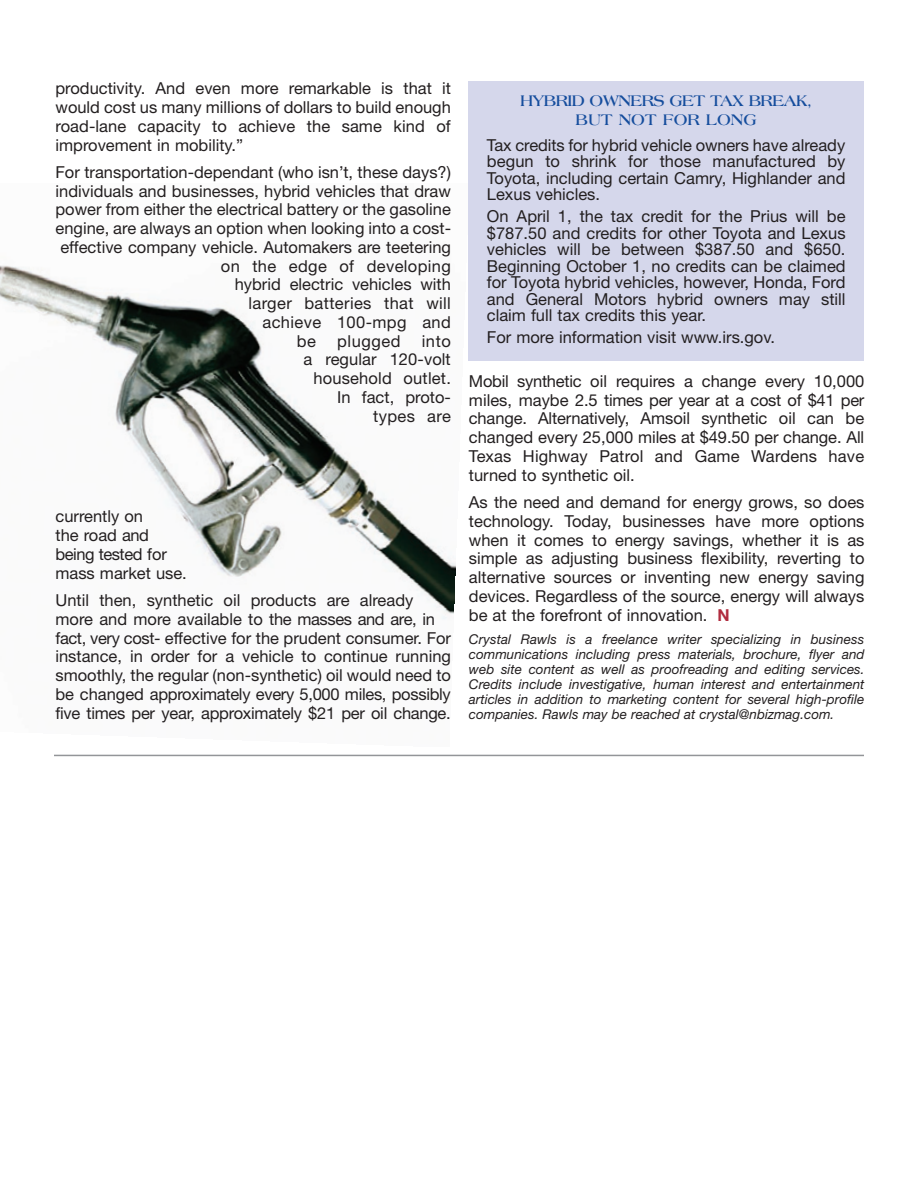
<style>
.page{position:relative;width:918px;height:1188px;background:#fff}
.page>*{position:absolute;margin:0;border:0;box-sizing:border-box;transform-origin:0 0}
.t1{font:16.5px/18.8px "Helvetica Neue";color:#231f20;text-align:justify}
.t2{font:16.5px "Helvetica Neue";letter-spacing:.02em;color:#231f20}
.t3{font:700 16.5px/19.8px "Americana";letter-spacing:-.04em;color:#154d9d;text-align:center}
.t4{font:16.5px "Helvetica Neue";letter-spacing:.035em;color:#231f20}
.t5{font:italic 13.5px/15px "Helvetica Neue";color:#231f20;text-align:justify}
.s1{font-weight:700;color:#b12c3f}
</style>
<div class="page">
<img style="left:0;top:265px;width:456px;height:354px">
<div style="left:468px;top:81px;width:395px;height:279px;background:#d5d7eb"></div>
<hr style="left:54px;top:755px;width:810px;height:1px;background:#939598">
<p class="t1" style="left:56px;top:81px;width:397px">productivity. And even more remarkable is that it would cost us many millions of dollars to build enough road-lane capacity to achieve the same kind of improvement in mobility.”</p>
<p class="t1" style="left:56px;top:164px;width:397px">For transportation-dependant (who isn’t, these days?)</p>
<p class="t1" style="left:56px;top:183px;width:397px">individuals and businesses, hybrid vehicles that draw</p>
<p class="t1" style="left:56px;top:202px;width:397px">power from either the electrical battery or the gasoline</p>
<p class="t1" style="left:56px;top:221px;width:397px">engine, are always an option when looking into a cost-</p>
<p class="t1" style="left:60px;top:239px;width:392px">effective company vehicle. Automakers are teetering</p>
<p class="t2" style="left:221px;top:260px;width:232px">on the edge of developing</p>
<p class="t1" style="left:235px;top:277px;width:218px">hybrid electric vehicles with</p>
<p class="t2" style="left:249px;top:297px;width:204px">larger batteries that will</p>
<p class="t2" style="left:262px;top:316px;width:190px">achieve 100-mpg and</p>
<p class="t1" style="left:297px;top:333px;width:21px">be</p>
<p class="t4" style="left:337px;top:335px;width:65px">plugged</p>
<p class="t1" style="left:303px;top:333px;width:149px;text-align:right">into<br>a regular 120-volt household outlet.<br>In fact, proto&shy;types are</p>
<p class="t1" style="left:55px;top:509px;width:133px;text-align:left">currently on<br>the road and being tested for mass market use.</p>
<p class="t1" style="left:55px;top:592px;width:397px;text-align:left">Until then, synthetic oil products are already more and more available to the masses and are, in fact, very cost- effective for the prudent consumer. For instance, in order for a vehicle to continue running smoothly, the regular (non-synthetic) oil would need to be changed approximately every 5,000 miles, possibly five times per year, approximately $21 per oil change.</p>
<h4 class="t3" style="left:520px;top:91px;width:294px">HYBRID OWNERS GET TAX BREAK,<br>BUT NOT FOR LONG</h4>
<p class="t1" style="left:487px;top:138px;width:360px;line-height:16.5px">Tax credits for hybrid vehicle owners have already begun to shrink for those manufactured by Toyota, including certain Camry, Highlander and Lexus vehicles.</p>
<p class="t1" style="left:487px;top:209px;width:360px;line-height:16.5px">On April 1, the tax credit for the Prius will be $787.50 and credits for other Toyota and Lexus vehicles will be between $387.50 and $650.<br>Beginning October 1, no credits can be claimed for Toyota hybrid vehicles, however, Honda, Ford and General Motors hybrid owners may still claim full tax credits this year.</p>
<p class="t1" style="left:487px;top:329px;width:290px">For more information visit www.irs.gov.</p>
<p class="t1" style="left:469px;top:373px;width:397px">Mobil synthetic oil requires a change every 10,000 miles, maybe 2.5 times per year at a cost of $41 per change. Alternatively, Amsoil synthetic oil can be changed every 25,000 miles at $49.50 per change. All Texas Highway Patrol and Game Wardens have turned to synthetic oil.</p>
<p class="t1" style="left:469px;top:494px;width:397px">As the need and demand for energy grows, so does technology. Today, businesses have more options when it comes to energy savings, whether it is as simple as adjusting business flexibility, reverting to alternative sources or inventing new energy saving devices. Regardless of the source, energy will always be at the forefront of innovation. <span class="s1">N</span></p>
<p class="t5" style="left:469px;top:633px;width:397px">Crystal Rawls is a freelance writer specializing in business communications including press materials, brochure, flyer and web site content as well as proofreading and editing services.<br>Credits include investigative, human interest and entertainment articles in addition to marketing content for several high-profile companies. Rawls may be reached at crystal@nbizmag.com.</p>
</div>
